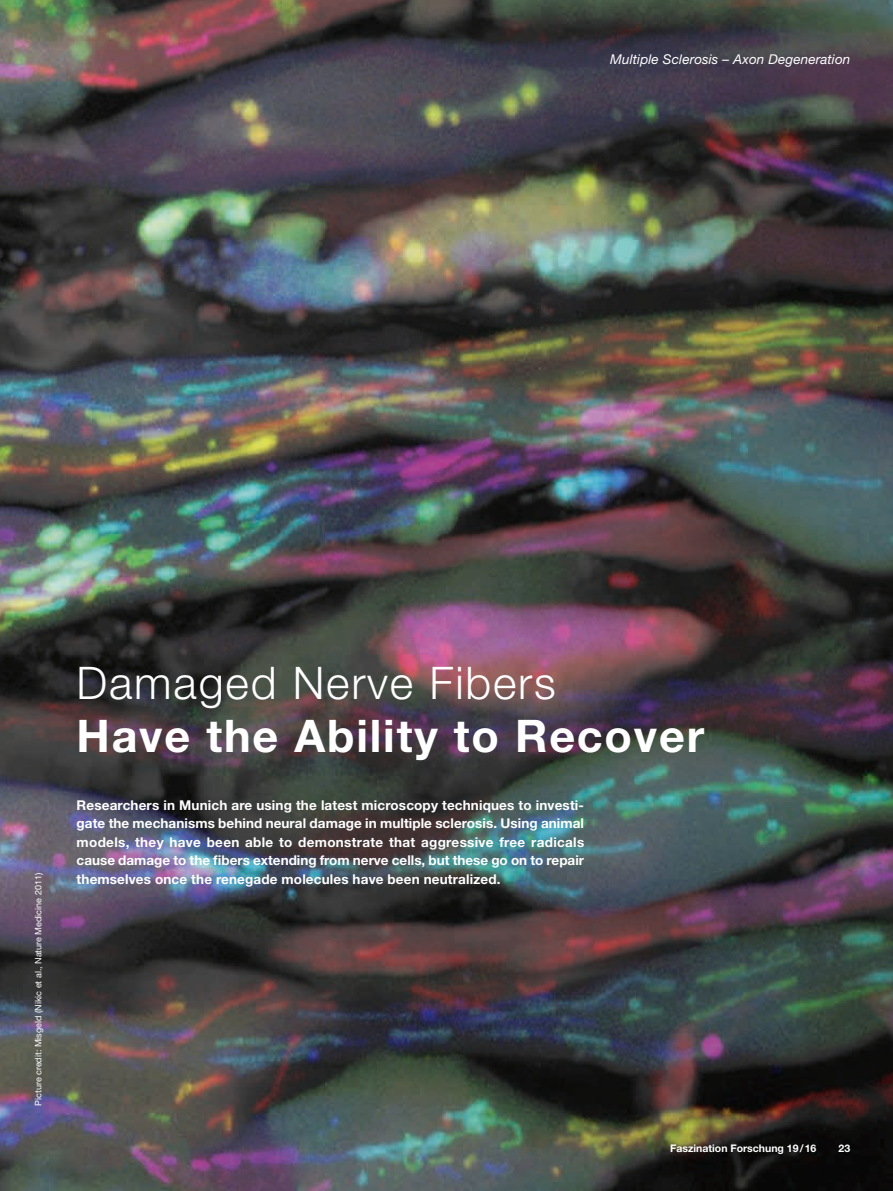
<style>
.page{position:relative;width:893px;height:1191px;background:#fff}
.page>*{position:absolute;margin:0;border:0;box-sizing:border-box;transform-origin:0 0}
.t1{font:700 45px "Helvetica Neue LT Std";letter-spacing:.04em;color:#fff}
.t2{font:300 45px "Helvetica Neue LT Std";letter-spacing:.04em;color:#fff}
.t3{font:700 13.5px/18.5px "Helvetica Neue LT Std";letter-spacing:.01em;color:#fff;text-align:justify}
.t4{font:italic 13.5px "Helvetica Neue LT Std";letter-spacing:.01em;color:#fff}
.t5{font:700 10.5px "Helvetica Neue LT Std";color:#fff}
.t6{font:9px "Helvetica Neue LT Std";color:#fff}
</style>
<div class="page">
<img style="left:0;top:0;width:893px;height:1191px">
<p class="t4" style="left:610px;top:51px;width:242px">Multiple Sclerosis – Axon Degeneration</p>
<p class="t6" style="left:33px;top:1105px;width:234px;rotate:-90deg">Picture credit: Misgeld (Nikic et al., Nature Medicine 2011)</p>
<h1 class="t2" style="left:77px;top:655px;width:481px">Damaged Nerve Fibers</h1>
<h1 class="t1" style="left:77px;top:707px;width:629px">Have the Ability to Recover</h1>
<p class="t3" style="left:77px;top:795px;width:509px">Researchers in Munich are using the latest microscopy techniques to investi&shy;gate the mechanisms behind neural damage in multiple sclerosis. Using animal models, they have been able to demonstrate that aggressive free radicals cause damage to the fibers extending from nerve cells, but these go on to repair themselves once the renegade molecules have been neutralized.</p>
<p class="t5" style="left:670px;top:1141px;width:148px">Faszination Forschung 19/16</p>
<p class="t5" style="left:838px;top:1141px;width:14px">23</p>
</div>
